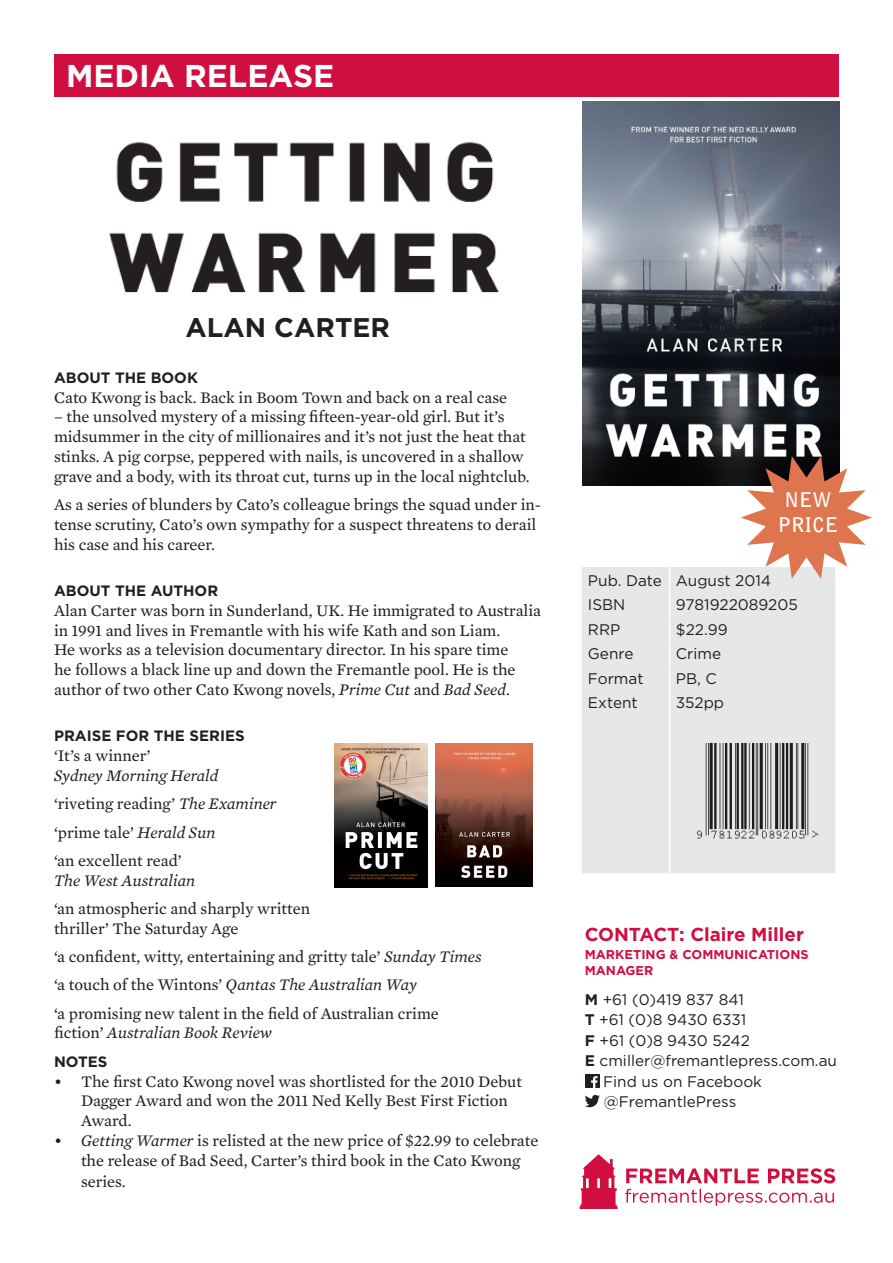
<style>
.page{position:relative;width:893px;height:1263px;background:#fff}
.page>*{position:absolute;margin:0;border:0;box-sizing:border-box;transform-origin:0 0}
.t1{font:700 31.5px "Gotham";color:#fff}
.sub_header_1{font:700 27px "Gotham";color:#231f20}
.sub_header_1-2{font:700 20.1px/24.2px "Bell Gothic Std";color:#fff;text-align:center}
.t2{font:700 18.75px "Gotham";color:#d10e40}
.book_detail_paragrap{font:16.5px/19.8px "Mercury Text G2";color:#231f20}
.book_detail_paragrap-2{font:italic 16.5px/19.8px "Mercury Text G2";color:#231f20}
.BC_Tabs{font:15.3px/20.4px "Gotham";color:#231f20}
.Specs_Entries{font:15.3px "Gotham";color:#231f20}
.book_detail_paragrap-3{font:15.3px "Gotham";color:#231f20}
.sub_header_1-3{font:700 15px "Gotham";color:#231f20}
.t3{font:700 12.75px/16.4px "Gotham";color:#d10e40}
.s1{font-style:italic}
.s2{font-style:normal}
.s3{font-weight:700}
</style>
<div class="page">
<img style="left:582px;top:102px;width:257px;height:384px">
<img style="left:109px;top:142px;width:390px;height:151px">
<img style="left:335px;top:743px;width:93px;height:144px">
<img style="left:435px;top:743px;width:97px;height:144px">
<div style="left:54px;top:54px;width:785px;height:43px;background:#d10e40"></div>
<div style="left:582px;top:567px;width:253px;height:306px;background:#e6e7e9"></div>
<svg style="left:669px;top:567px;width:1px;height:123px"></svg>
<hr style="left:669px;top:690px;width:1px;height:183px;background:#fff">
<svg style="left:741px;top:456px;width:131px;height:123px"></svg>
<img style="left:689px;top:729px;width:137px;height:119px">
<svg style="left:625px;top:1189px;width:209px;height:16px"></svg>
<svg style="left:626px;top:1168px;width:209px;height:15px"></svg>
<svg style="left:580px;top:1154px;width:38px;height:55px"></svg>
<svg style="left:585px;top:1095px;width:15px;height:12px"></svg>
<img style="left:585px;top:1074px;width:15px;height:13px">
<p class="t1" style="left:66px;top:55px;width:270px">MEDIA RELEASE</p>
<p class="sub_header_1" style="left:185px;top:309px;width:206px">ALAN CARTER</p>
<p class="sub_header_1-3" style="left:54px;top:367px;width:145px">ABOUT THE BOOK</p>
<p class="book_detail_paragrap" style="left:54px;top:386px;width:455px">Cato Kwong is back. Back in Boom Town and back on a real case</p>
<p class="book_detail_paragrap" style="left:54px;top:406px;width:477px">– the unsolved mystery of a missing fifteen-year-old girl. But it’s midsummer in the city of millionaires and it’s not just the heat that stinks. A pig corpse, peppered with nails, is uncovered in a shallow grave and a body, with its throat cut, turns up in the local nightclub.</p>
<p class="book_detail_paragrap" style="left:54px;top:494px;width:488px">As a series of blunders by Cato’s colleague brings the squad under in&shy;tense scrutiny, Cato’s own sympathy for a suspect threatens to derail his case and his career.</p>
<p class="sub_header_1-3" style="left:54px;top:581px;width:166px">ABOUT THE AUTHOR</p>
<p class="book_detail_paragrap" style="left:54px;top:599px;width:488px">Alan Carter was born in Sunderland, UK. He immigrated to Australia in 1991 and lives in Fremantle with his wife Kath and son Liam.<br>He works as a television documentary director. In his spare time<br>he follows a black line up and down the Fremantle pool. He is the author of two other Cato Kwong novels, <span class="s1">Prime Cut</span> and <span class="s1">Bad Seed</span>.</p>
<p class="sub_header_1-3" style="left:54px;top:726px;width:192px">PRAISE FOR THE SERIES</p>
<p class="book_detail_paragrap-2" style="left:54px;top:745px;width:166px"><span class="s2">‘It’s a winner’<br></span>Sydney Morning Herald</p>
<p class="book_detail_paragrap" style="left:54px;top:793px;width:224px">‘riveting reading’ <span class="s1">The Examiner</span></p>
<p class="book_detail_paragrap" style="left:54px;top:821px;width:163px">‘prime tale’ <span class="s1">Herald Sun</span></p>
<p class="book_detail_paragrap" style="left:54px;top:849px;width:143px">‘an excellent read’<br><span class="s1">The West Australian</span></p>
<p class="book_detail_paragrap" style="left:54px;top:898px;width:258px">‘an atmospheric and sharply written thriller’ The Saturday Age</p>
<p class="book_detail_paragrap" style="left:54px;top:946px;width:429px">‘a confident, witty, entertaining and gritty tale’ <span class="s1">Sunday Times</span></p>
<p class="book_detail_paragrap-2" style="left:54px;top:974px;width:365px"><span class="s2">‘a touch of the Wintons’</span> Qantas The Australian Way</p>
<p class="book_detail_paragrap" style="left:54px;top:1002px;width:386px">‘a promising new talent in the field of Australian crime fiction’ <span class="s1">Australian Book Review</span></p>
<p class="sub_header_1-3" style="left:54px;top:1051px;width:55px">NOTES</p>
<p class="book_detail_paragrap" style="left:81px;top:1070px;width:443px;text-indent:-27px">• The first Cato Kwong novel was shortlisted for the 2010 Debut<br>Dagger Award and won the 2011 Ned Kelly Best First Fiction<br>Award.</p>
<p class="book_detail_paragrap" style="left:54px;top:1130px;width:486px;text-align:center"><span class="s1">• Getting Warmer</span> is relisted at the new price of $22.99 to celebrate the release of Bad Seed, Carter’s third book in the Cato Kwong</p>
<p class="book_detail_paragrap" style="left:81px;top:1171px;width:46px">series.</p>
<p class="sub_header_1-2" style="left:778px;top:488px;width:62px">NEW<br>PRICE</p>
<p class="Specs_Entries" style="left:588px;top:570px;width:76px">Pub. Date</p>
<p class="Specs_Entries" style="left:676px;top:570px;width:97px">August 2014</p>
<p class="Specs_Entries" style="left:588px;top:595px;width:39px">ISBN</p>
<p class="book_detail_paragrap-3" style="left:676px;top:595px;width:123px">9781922089205</p>
<p class="Specs_Entries" style="left:588px;top:619px;width:34px">RRP</p>
<p class="Specs_Entries" style="left:676px;top:619px;width:53px">$22.99</p>
<p class="Specs_Entries" style="left:588px;top:644px;width:47px">Genre</p>
<p class="Specs_Entries" style="left:676px;top:644px;width:47px">Crime</p>
<p class="Specs_Entries" style="left:588px;top:669px;width:57px">Format</p>
<p class="Specs_Entries" style="left:676px;top:669px;width:43px">PB, C</p>
<p class="Specs_Entries" style="left:588px;top:693px;width:51px">Extent</p>
<p class="Specs_Entries" style="left:676px;top:693px;width:50px">352pp</p>
<p class="t2" style="left:585px;top:922px;width:221px">CONTACT: Claire Miller</p>
<p class="t3" style="left:585px;top:946px;width:225px">MARKETING &amp; COMMUNICATIONS<br>MANAGER</p>
<p class="BC_Tabs" style="left:585px;top:989px;width:161px"><span class="s3">M</span> +61 (0)419 837 841</p>
<p class="BC_Tabs" style="left:585px;top:1009px;width:167px"><span class="s3">T</span> +61 (0)8 9430 6331<br><span class="s3">F</span> +61 (0)8 9430 5242</p>
<p class="BC_Tabs" style="left:585px;top:1050px;width:254px"><span class="s3">E</span> cmiller@fremantlepress.com.au</p>
<p class="BC_Tabs" style="left:603px;top:1071px;width:160px">Find us on Facebook @FremantlePress</p>
</div>
